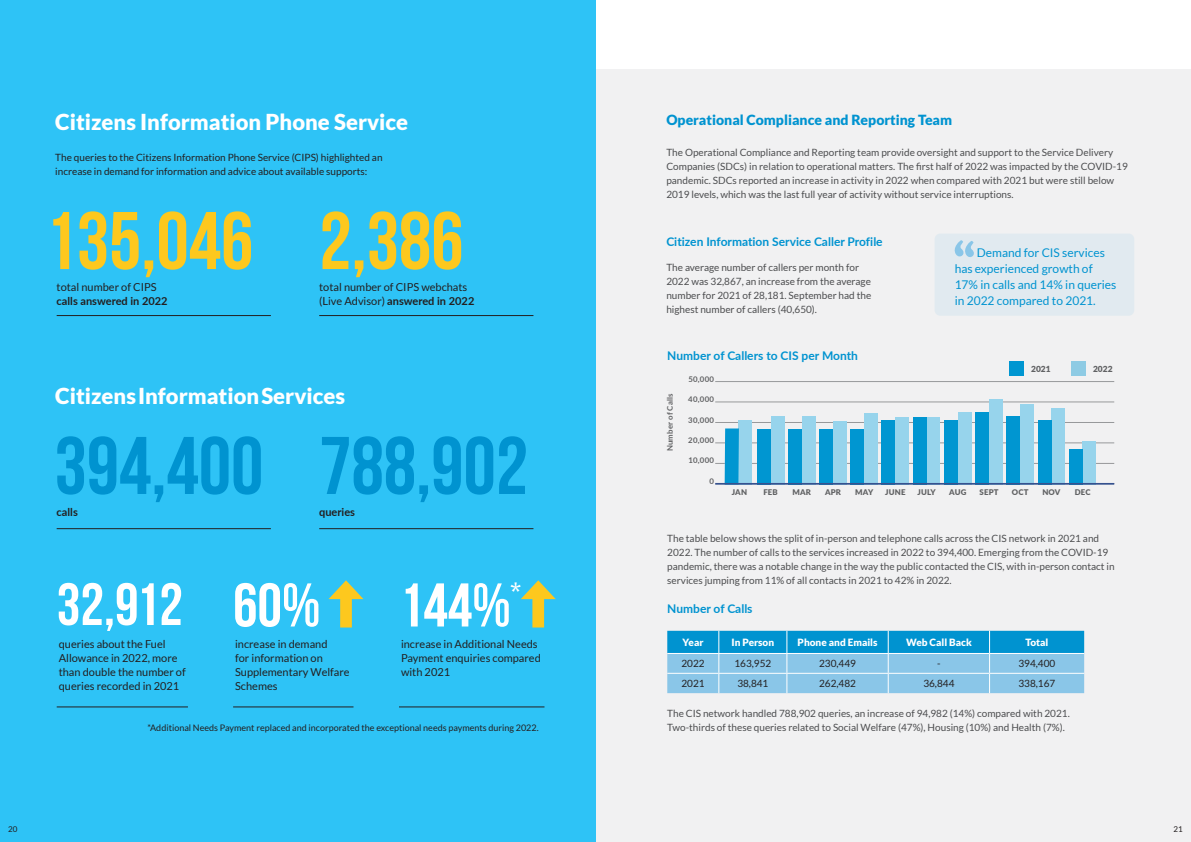
<style>
.page{position:relative;width:1191px;height:842px;background:#fff}
.page>*{position:absolute;margin:0;border:0;box-sizing:border-box;transform-origin:0 0}
.t1{font:700 81.5px "Bebas Neue";color:#0093d0}
.t2{font:700 81.5px "Bebas Neue";color:#fdc81e}
.t3{font:700 61.6px "Bebas Neue";color:#fff}
.t4{font:700 59.6px "Bebas Neue";color:#fff}
.t5{font:700 25.1px "Bebas Neue";color:#fff}
.t6{font:900 22px "Lato";color:#fff}
.t7{font:900 14px "Lato";color:#0093d0}
.t8{font:12px/16px "Lato";color:#0093d0}
.t9{font:700 12px "Lato";color:#0093d0}
.t10{font:11px/14px "Lato";color:#231f20}
.t11{font:700 11px "Lato";color:#231f20}
.t12{font:10px/14px "Lato";color:#4c4d4f}
.t13{font:10px/14px "Lato";color:#231f20}
.t14{font:900 10px "Lato";color:#fff}
.t15{font:9px "Lato";color:#231f20}
.t16{font:900 8.4px "Lato";color:#606163}
.t17{font:8px "Lato";color:#231f20}
.t18{font:700 7.8px "Lato";letter-spacing:.03em;color:#606163}
.t19{font:900 7.8px "Lato";letter-spacing:.02em;color:#606163}
.s1{font-weight:700}
.s2{font-size:61.6px}
</style>
<div class="page">
<div style="left:595px;top:69px;width:596px;height:773px;background:#f1f1f2"></div>
<div style="left:0;top:0;width:595px;height:842px;background:#2ec3f6"></div>
<hr style="left:57px;top:707px;width:131px;height:1px;background:#231f20">
<hr style="left:233px;top:707px;width:120px;height:1px;background:#231f20">
<hr style="left:399px;top:707px;width:145px;height:1px;background:#231f20">
<hr style="left:57px;top:315px;width:214px;height:1px;background:#231f20">
<hr style="left:57px;top:528px;width:214px;height:1px;background:#231f20">
<hr style="left:319px;top:315px;width:214px;height:1px;background:#231f20">
<hr style="left:319px;top:528px;width:214px;height:1px;background:#231f20">
<div style="left:340px;top:592px;width:12px;height:35px;background:#fdc81e"></div>
<svg style="left:328px;top:580px;width:35px;height:19px"></svg>
<div style="left:532px;top:592px;width:12px;height:35px;background:#fdc81e"></div>
<svg style="left:521px;top:580px;width:35px;height:19px"></svg>
<svg style="left:667px;top:631px;width:417px;height:62px;background:#5eb6e0"></svg>
<hr style="left:715px;top:443px;width:399px;height:1px;background:#97999b">
<hr style="left:715px;top:402px;width:399px;height:1px;background:#97999b">
<hr style="left:715px;top:463px;width:399px;height:1px;background:#97999b">
<hr style="left:715px;top:422px;width:399px;height:1px;background:#97999b">
<hr style="left:715px;top:381px;width:399px;height:1px;background:#97999b">
<div style="left:1009px;top:361px;width:14px;height:14px;background:#0096d1"></div>
<div style="left:1071px;top:361px;width:14px;height:14px;background:#8ecbe4"></div>
<div style="left:757px;top:429px;width:13px;height:56px;background:#0096d1"></div>
<div style="left:770px;top:416px;width:14px;height:69px;background:#97d4ec"></div>
<div style="left:788px;top:429px;width:13px;height:56px;background:#0096d1"></div>
<div style="left:801px;top:416px;width:14px;height:69px;background:#97d4ec"></div>
<div style="left:819px;top:429px;width:14px;height:56px;background:#0096d1"></div>
<div style="left:833px;top:421px;width:14px;height:64px;background:#97d4ec"></div>
<div style="left:850px;top:429px;width:14px;height:56px;background:#0096d1"></div>
<div style="left:864px;top:413px;width:13px;height:72px;background:#97d4ec"></div>
<div style="left:881px;top:420px;width:14px;height:65px;background:#0096d1"></div>
<div style="left:895px;top:417px;width:14px;height:68px;background:#97d4ec"></div>
<div style="left:913px;top:417px;width:13px;height:68px;background:#0096d1"></div>
<div style="left:926px;top:417px;width:14px;height:68px;background:#97d4ec"></div>
<div style="left:944px;top:420px;width:14px;height:65px;background:#0096d1"></div>
<div style="left:958px;top:413px;width:13px;height:72px;background:#97d4ec"></div>
<div style="left:975px;top:412px;width:13px;height:73px;background:#0096d1"></div>
<div style="left:988px;top:399px;width:14px;height:86px;background:#97d4ec"></div>
<div style="left:1006px;top:416px;width:14px;height:69px;background:#0096d1"></div>
<div style="left:1020px;top:404px;width:13px;height:81px;background:#97d4ec"></div>
<div style="left:1037px;top:420px;width:14px;height:65px;background:#0096d1"></div>
<div style="left:1051px;top:409px;width:14px;height:76px;background:#97d4ec"></div>
<div style="left:1068px;top:449px;width:14px;height:36px;background:#0096d1"></div>
<div style="left:1082px;top:441px;width:14px;height:44px;background:#97d4ec"></div>
<svg style="left:724px;top:428px;width:14px;height:55px"></svg>
<div style="left:738px;top:420px;width:14px;height:65px;background:#97d4ec"></div>
<hr style="left:715px;top:483px;width:399px;height:2px;background:#36518e">
<div style="left:934px;top:234px;width:200px;height:82px;background:#e1eaf0;border-radius:6px"></div>
<svg style="left:954px;top:240px;width:20px;height:17px"></svg>
<h3 class="t6" style="left:55px;top:109px;width:354px">Citizens Information Phone Service</h3>
<p class="t13" style="left:55px;top:150px;width:329px">The queries to the Citizens Information Phone Service (CIPS) highlighted an increase in demand for information and advice about available supports:</p>
<h1 class="t2" style="left:44px;top:196px;width:210px">135,046</h1>
<p class="t10" style="left:57px;top:280px;width:101px">total number of CIPS</p>
<p class="t11" style="left:57px;top:293px;width:113px">calls answered in 2022</p>
<h1 class="t2" style="left:319px;top:196px;width:146px">2,386</h1>
<p class="t10" style="left:319px;top:280px;width:157px">total number of CIPS webchats (Live Advisor) <span class="s1">answered in 2022</span></p>
<h3 class="t6" style="left:55px;top:383px;width:291px">Citizens Information Services</h3>
<h1 class="t1" style="left:54px;top:421px;width:210px">394,400</h1>
<p class="t11" style="left:57px;top:503px;width:23px">calls</p>
<h1 class="t1" style="left:319px;top:421px;width:210px">788,902</h1>
<p class="t11" style="left:319px;top:503px;width:37px">queries</p>
<h3 class="t4" style="left:57px;top:572px;width:265px">32,912 <span class="s2">60%</span></h3>
<h2 class="t3" style="left:399px;top:571px;width:113px">144%</h2>
<h3 class="t5" style="left:511px;top:578px;width:11px">*</h3>
<p class="t10" style="left:235px;top:637px;width:116px">increase in demand<br>for information on<br>Supplementary Welfare<br>Schemes</p>
<p class="t10" style="left:401px;top:637px;width:141px">increase in Additional Needs<br>Payment enquiries compared with 2021</p>
<p class="t10" style="left:59px;top:637px;width:128px">queries about the Fuel<br>Allowance in 2022, more than double the number of queries recorded in 2021</p>
<p class="t15" style="left:147px;top:723px;width:393px">*Additional Needs Payment replaced and incorporated the exceptional needs payments during 2022.</p>
<h3 class="t7" style="left:666px;top:111px;width:287px">Operational Compliance and Reporting Team</h3>
<p class="t12" style="left:666px;top:145px;width:463px">The Operational Compliance and Reporting team provide oversight and support to the Service Delivery Companies (SDCs) in relation to operational matters. The first half of 2022 was impacted by the COVID-19 pandemic. SDCs reported an increase in activity in 2022 when compared with 2021 but were still below 2019 levels, which was the last full year of activity without service interruptions.</p>
<p class="t9" style="left:666px;top:233px;width:218px">Citizen Information Service Caller Profile</p>
<p class="t12" style="left:666px;top:260px;width:206px">The average number of callers per month for 2022 was 32,867, an increase from the average number for 2021 of 28,181. September had the highest number of callers (40,650).</p>
<p class="t8" style="left:954px;top:245px;width:163px;text-indent:22px">Demand for CIS services has experienced growth of<br>17% in calls and 14% in queries in 2022 compared to 2021.</p>
<p class="t9" style="left:667px;top:347px;width:192px">Number of Callers to CIS per Month</p>
<p class="t18" style="left:664px;top:451px;width:59px;rotate:-90deg">Number of Calls</p>
<p class="t18" style="left:688px;top:373px;width:27px">50,000</p>
<p class="t18" style="left:688px;top:393px;width:27px">40,000</p>
<p class="t18" style="left:688px;top:415px;width:27px">30,000</p>
<p class="t18" style="left:688px;top:435px;width:27px">20,000</p>
<p class="t18" style="left:688px;top:455px;width:27px">10,000</p>
<p class="t18" style="left:709px;top:475px;width:6px">0</p>
<p class="t16" style="left:1031px;top:362px;width:21px">2021</p>
<p class="t16" style="left:1093px;top:362px;width:21px">2022</p>
<p class="t19" style="left:732px;top:486px;width:17px">JAN</p>
<p class="t19" style="left:763px;top:486px;width:16px">FEB</p>
<p class="t19" style="left:792px;top:486px;width:20px">MAR</p>
<p class="t19" style="left:825px;top:486px;width:17px">APR</p>
<p class="t19" style="left:855px;top:486px;width:20px">MAY</p>
<p class="t19" style="left:885px;top:486px;width:22px">JUNE</p>
<p class="t19" style="left:917px;top:486px;width:20px">JULY</p>
<p class="t19" style="left:949px;top:486px;width:19px">AUG</p>
<p class="t19" style="left:979px;top:486px;width:21px">SEPT</p>
<p class="t19" style="left:1012px;top:486px;width:18px">OCT</p>
<p class="t19" style="left:1042px;top:486px;width:20px">NOV</p>
<p class="t19" style="left:1074px;top:486px;width:17px">DEC</p>
<p class="t12" style="left:667px;top:531px;width:449px">The table below shows the split of in-person and telephone calls across the CIS network in 2021 and 2022. The number of calls to the services increased in 2022 to 394,400. Emerging from the COVID-19 pandemic, there was a notable change in the way the public contacted the CIS, with in-person contact in services jumping from 11% of all contacts in 2021 to 42% in 2022.</p>
<p class="t9" style="left:667px;top:599px;width:87px">Number of Calls</p>
<p class="t14" style="left:682px;top:637px;width:22px">Year</p>
<p class="t14" style="left:731px;top:637px;width:44px">In Person</p>
<p class="t14" style="left:797px;top:637px;width:81px">Phone and Emails</p>
<p class="t14" style="left:906px;top:637px;width:67px">Web Call Back</p>
<p class="t14" style="left:1025px;top:637px;width:25px">Total</p>
<p class="t13" style="left:681px;top:657px;width:25px">2022</p>
<p class="t13" style="left:734px;top:657px;width:38px">163,952</p>
<p class="t13" style="left:819px;top:657px;width:38px">230,449</p>
<p class="t13" style="left:937px;top:657px;width:5px">-</p>
<p class="t13" style="left:1018px;top:657px;width:38px">394,400</p>
<p class="t13" style="left:681px;top:676px;width:25px">2021</p>
<p class="t13" style="left:737px;top:676px;width:33px">38,841</p>
<p class="t13" style="left:819px;top:676px;width:38px">262,482</p>
<p class="t13" style="left:923px;top:676px;width:33px">36,844</p>
<p class="t13" style="left:1018px;top:676px;width:38px">338,167</p>
<p class="t12" style="left:667px;top:706px;width:404px">The CIS network handled 788,902 queries, an increase of 94,982 (14%) compared with 2021.<br>Two-thirds of these queries related to Social Welfare (47%), Housing (10%) and Health (7%).</p>
<p class="t17" style="left:8px;top:825px;width:11px">20</p>
<p class="t17" style="left:1173px;top:825px;width:11px">21</p>
</div>
